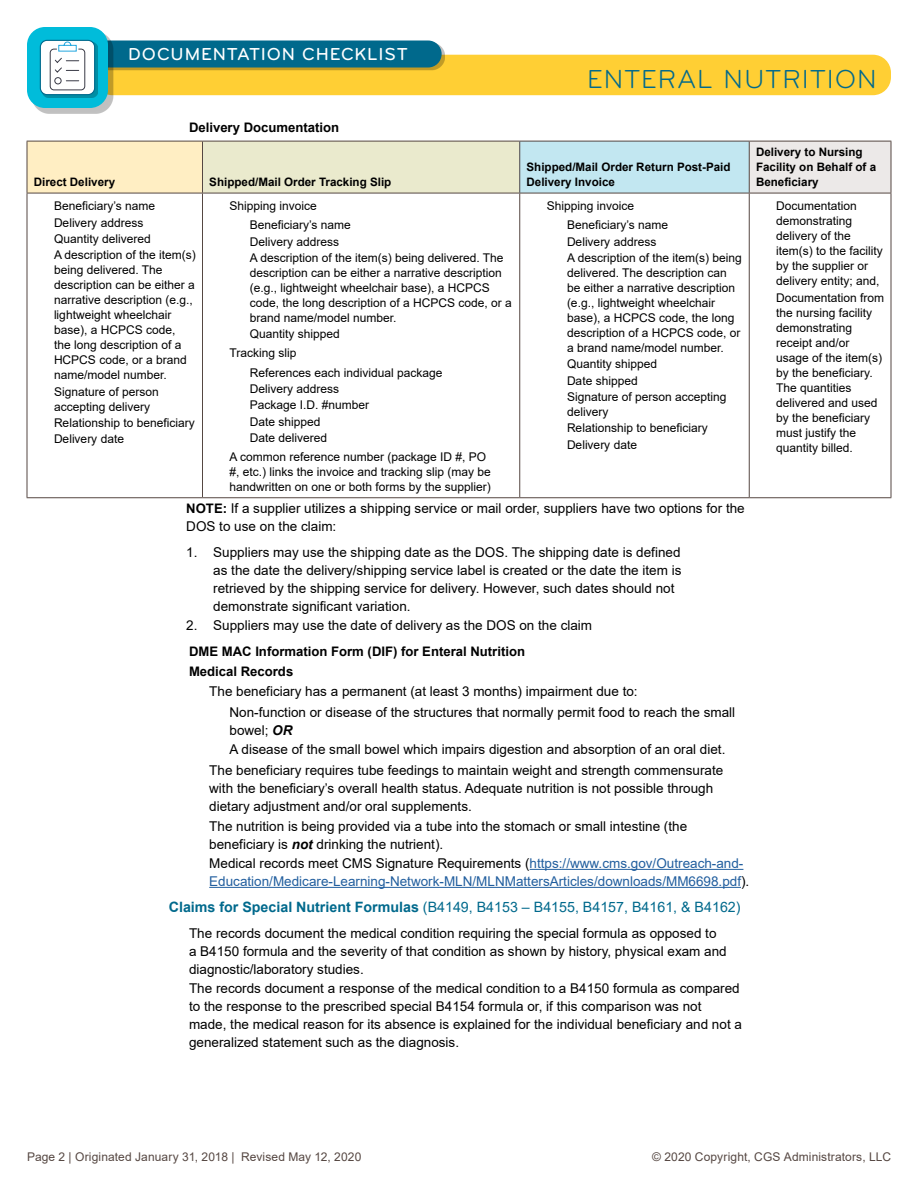
<style>
.page{position:relative;width:918px;height:1188px;background:#fff}
.page>*{position:absolute;margin:0;border:0;box-sizing:border-box;transform-origin:0 0}
.t1{font:27px "Bryant Pro";letter-spacing:.04em;color:#00698c}
.t2{font:500 18px "Bryant Pro";letter-spacing:.045em;color:#fff}
.t3{font:14.25px "Arial";color:#00698c}
.t4{font:13.5px/18px "Arial";color:#000}
.t5{font:13.5px/18px "Arial";color:#215e9e}
.t6{font:700 13.2px/19.4px "Arial";color:#000}
.t7{font:12px/15px "Arial";color:#000}
.t8{font:12px "Arial";letter-spacing:.01em;color:#554742}
.t9{font:700 11.7px/15px "Arial";color:#000}
.s1{font-weight:700;font-size:13.2px}
.s2{font-weight:700;font-style:italic}
.s3{color:#000}
.s4{font-weight:700}
</style>
<div class="page">
<div style="left:94px;top:55px;width:797px;height:40px;background:#ffcf34;border-radius:18px"></div>
<div style="left:97px;top:43px;width:347px;height:27px;background:#000;opacity:.25"></div>
<div style="left:94px;top:40px;width:348px;height:28px;background:#00698c;border-radius:14px"></div>
<div style="left:32px;top:32px;width:82px;height:82px;background:#000;opacity:.25"></div>
<div style="left:27px;top:27px;width:81px;height:81px;background:#00bcda;border-radius:18px"></div>
<div style="left:42px;top:42px;width:56px;height:56px;background:#008da4"></div>
<div style="left:40px;top:40px;width:55px;height:55px;background:#fff;border-radius:7px"></div>
<div style="left:50px;top:49px;width:35px;height:41px;border:1px solid #3a3b47;border-radius:4px"></div>
<svg style="left:54px;top:42px;width:25px;height:43px"></svg>
<div style="left:40px;top:40px;width:55px;height:55px;border:1px solid #00698c;border-radius:7px"></div>
<hr style="left:530px;top:869px;width:213px;height:1px;background:#215e9e">
<hr style="left:209px;top:887px;width:532px;height:1px;background:#215e9e">
<div style="left:27px;top:141px;width:175px;height:52px;background:#ffeec3"></div>
<div style="left:202px;top:141px;width:318px;height:52px;background:#eaeacd"></div>
<div style="left:520px;top:141px;width:229px;height:52px;background:#c2e7f1"></div>
<div style="left:749px;top:141px;width:142px;height:52px;background:#ece9e8"></div>
<hr style="left:27px;top:141px;width:175px;height:1px;background:#554742">
<hr style="left:27px;top:141px;width:1px;height:52px;background:#554742">
<hr style="left:202px;top:141px;width:318px;height:1px;background:#554742">
<hr style="left:202px;top:141px;width:1px;height:52px;background:#554742">
<hr style="left:520px;top:141px;width:229px;height:1px;background:#554742">
<hr style="left:519px;top:141px;width:1px;height:52px;background:#554742">
<hr style="left:749px;top:141px;width:142px;height:1px;background:#554742">
<hr style="left:749px;top:141px;width:1px;height:52px;background:#554742">
<hr style="left:891px;top:141px;width:1px;height:52px;background:#554742">
<hr style="left:27px;top:193px;width:175px;height:1px;background:#554742">
<hr style="left:27px;top:193px;width:1px;height:304px;background:#554742">
<hr style="left:202px;top:193px;width:318px;height:1px;background:#554742">
<hr style="left:202px;top:193px;width:1px;height:304px;background:#554742">
<hr style="left:520px;top:193px;width:229px;height:1px;background:#554742">
<hr style="left:519px;top:193px;width:1px;height:304px;background:#554742">
<hr style="left:749px;top:193px;width:142px;height:1px;background:#554742">
<hr style="left:749px;top:193px;width:1px;height:304px;background:#554742">
<hr style="left:891px;top:193px;width:1px;height:304px;background:#554742">
<hr style="left:27px;top:497px;width:175px;height:1px;background:#554742">
<hr style="left:202px;top:497px;width:318px;height:1px;background:#554742">
<hr style="left:520px;top:497px;width:229px;height:1px;background:#554742">
<hr style="left:749px;top:497px;width:142px;height:1px;background:#554742">
<h2 class="t2" style="left:128px;top:43px;width:281px">DOCUMENTATION CHECKLIST</h2>
<p class="t6" style="left:189px;top:118px;width:152px">Delivery Documentation</p>
<p class="t9" style="left:34px;top:175px;width:83px">Direct Delivery</p>
<p class="t9" style="left:209px;top:175px;width:184px">Shipped/Mail Order Tracking Slip</p>
<p class="t7" style="left:54px;top:198px;width:143px;line-height:16.4px">Beneficiary’s name<br>Delivery address<br>Quantity delivered<br>A description of the item(s)</p>
<p class="t7" style="left:54px;top:263px;width:142px">being delivered. The description can be either a narrative description (e.g., lightweight wheelchair base), a HCPCS code, the long description of a<br>HCPCS code, or a brand name/model number.</p>
<p class="t7" style="left:54px;top:384px;width:106px">Signature of person accepting delivery</p>
<p class="t7" style="left:54px;top:415px;width:142px;line-height:16.4px">Relationship to beneficiary<br>Delivery date</p>
<p class="t7" style="left:250px;top:197px;width:103px;line-height:19px;text-indent:-20px">Shipping invoice<br>Beneficiary’s name</p>
<p class="t7" style="left:250px;top:233px;width:255px;line-height:16.4px">Delivery address<br>A description of the item(s) being delivered. The</p>
<p class="t7" style="left:250px;top:265px;width:264px">description can be either a narrative description (e.g., lightweight wheelchair base), a HCPCS code, the long description of a HCPCS code, or a brand name/model number.</p>
<p class="t7" style="left:230px;top:325px;width:112px;line-height:19px;text-indent:20px">Quantity shipped<br>Tracking slip</p>
<p class="t7" style="left:250px;top:364px;width:194px;line-height:16.4px">References each individual package<br>Delivery address<br>Package I.D. #number<br>Date shipped<br>Date delivered</p>
<p class="t7" style="left:230px;top:449px;width:263px">A common reference number (package ID #, PO #, etc.) links the invoice and tracking slip (may be handwritten on one or both forms by the supplier)</p>
<h1 class="t1" style="left:587px;top:63px;width:291px">ENTERAL NUTRITION</h1>
<p class="t9" style="left:526px;top:160px;width:206px">Shipped/Mail Order Return Post-Paid<br>Delivery Invoice</p>
<p class="t7" style="left:567px;top:197px;width:103px;line-height:19px;text-indent:-20px">Shipping invoice<br>Beneficiary’s name</p>
<p class="t7" style="left:567px;top:233px;width:176px;line-height:16.4px">Delivery address<br>A description of the item(s) being</p>
<p class="t7" style="left:567px;top:265px;width:175px">delivered. The description can be either a narrative description (e.g., lightweight wheelchair base), a HCPCS code, the long description of a HCPCS code, or a brand name/model number.</p>
<p class="t7" style="left:567px;top:356px;width:161px;line-height:16.4px">Quantity shipped<br>Date shipped<br>Signature of person accepting</p>
<p class="t7" style="left:567px;top:404px;width:142px;line-height:16.4px">delivery<br>Relationship to beneficiary<br>Delivery date</p>
<p class="t9" style="left:756px;top:145px;width:122px">Delivery to Nursing<br>Facility on Behalf of a<br>Beneficiary</p>
<p class="t7" style="left:776px;top:199px;width:108px">Documentation demonstrating delivery of the item(s) to the facility by the supplier or delivery entity; and,</p>
<p class="t7" style="left:776px;top:290px;width:109px">Documentation from the nursing facility demonstrating receipt and/or usage of the item(s) by the beneficiary.<br>The quantities delivered and used by the beneficiary must justify the quantity billed.</p>
<p class="t4" style="left:186px;top:499px;width:560px"><span class="s1">NOTE:</span> If a supplier utilizes a shipping service or mail order, suppliers have two options for the<br>DOS to use on the claim:</p>
<p class="t4" style="left:213px;top:543px;width:470px;text-indent:-27px">1. Suppliers may use the shipping date as the DOS. The shipping date is defined as the date the delivery/shipping service label is created or the date the item is retrieved by the shipping service for delivery. However, such dates should not demonstrate significant variation.</p>
<p class="t4" style="left:186px;top:616px;width:407px">2. Suppliers may use the date of delivery as the DOS on the claim</p>
<p class="t6" style="left:189px;top:642px;width:338px">DME MAC Information Form (DIF) for Enteral Nutrition<br>Medical Records</p>
<p class="t4" style="left:230px;top:681px;width:507px;line-height:20.7px;text-indent:-20px">The beneficiary has a permanent (at least 3 months) impairment due to:<br>Non-function or disease of the structures that normally permit food to reach the small</p>
<p class="t4" style="left:230px;top:721px;width:497px;line-height:19.4px">bowel; <span class="s2">OR<br></span>A disease of the small bowel which impairs digestion and absorption of an oral diet.</p>
<p class="t4" style="left:209px;top:761px;width:516px">The beneficiary requires tube feedings to maintain weight and strength commensurate with the beneficiary’s overall health status. Adequate nutrition is not possible through dietary adjustment and/or oral supplements.</p>
<p class="t4" style="left:209px;top:817px;width:480px">The nutrition is being provided via a tube into the stomach or small intestine (the beneficiary is <span class="s2">not</span> drinking the nutrient).</p>
<p class="t5" style="left:209px;top:854px;width:542px"><span class="s3">Medical records meet CMS Signature Requirements (</span>https://www.cms.gov/Outreach-and-<br>Education/Medicare-Learning-Network-MLN/MLNMattersArticles/downloads/MM6698.pdf<span class="s3">).</span></p>
<p class="t3" style="left:169px;top:897px;width:573px"><span class="s4">Claims for Special Nutrient Formulas</span> (B4149, B4153 – B4155, B4157, B4161, &amp; B4162)</p>
<p class="t4" style="left:189px;top:924px;width:539px">The records document the medical condition requiring the special formula as opposed to a B4150 formula and the severity of that condition as shown by history, physical exam and diagnostic/laboratory studies.</p>
<p class="t4" style="left:189px;top:980px;width:555px">The records document a response of the medical condition to a B4150 formula as compared to the response to the prescribed special B4154 formula or, if this comparison was not made, the medical reason for its absence is explained for the individual beneficiary and not a generalized statement such as the diagnosis.</p>
<p class="t8" style="left:27px;top:1149px;width:336px">Page 2 | Originated January 31, 2018 | Revised May 12, 2020</p>
<p class="t8" style="left:652px;top:1149px;width:240px">© 2020 Copyright, CGS Administrators, LLC</p>
</div>
